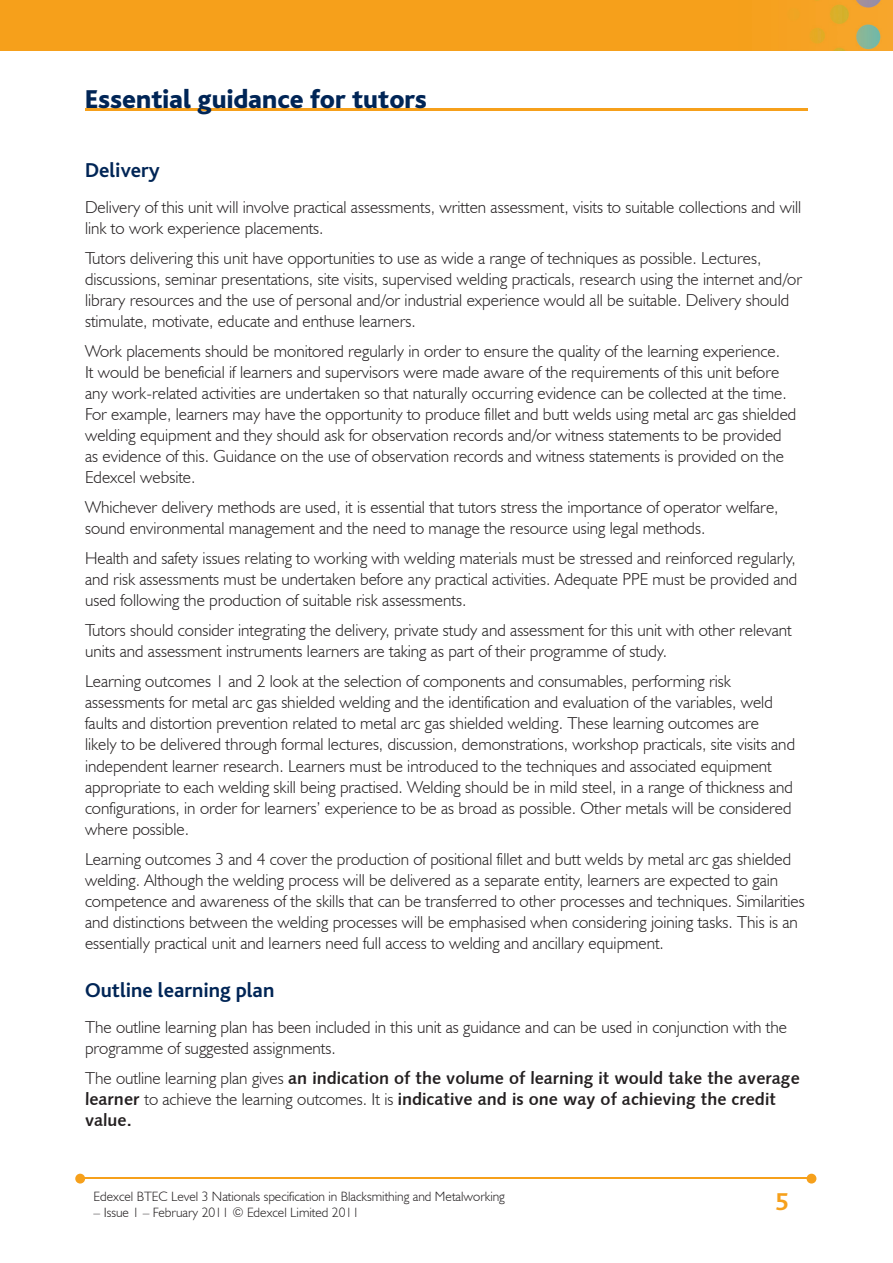
<style>
.page{position:relative;width:893px;height:1263px;background:#fff}
.page>*{position:absolute;margin:0;border:0;box-sizing:border-box;transform-origin:0 0}
.t1{font:800 27px "Bliss";color:#002556}
.t2{font:700 25.5px "Bliss";color:#f6a01b}
.t3{font:700 21px "Bliss";color:#002556}
.t4{font:300 17.25px/21px "Humanist 521 BT";color:#231f20}
.t5{font:17.25px/21px "Humanist 531 BT Bold A";color:#231f20}
.t6{font:300 13.5px "Humanist 521 BT";color:#231f20}
.s1{font-family:"Humanist 521 BT";font-weight:300}
</style>
<div class="page">
<img style="left:0;top:0;width:893px;height:51px">
<hr style="left:82px;top:1178px;width:728px;height:1px;background:#f6a01b">
<svg style="left:807px;top:1174px;width:9px;height:9px"></svg>
<svg style="left:75px;top:1174px;width:10px;height:9px"></svg>
<hr style="left:85px;top:108px;width:723px;height:2px;background:#f6a01b">
<h1 class="t1" style="left:85px;top:85px;width:344px">Essential guidance for tutors</h1>
<p class="t3" style="left:85px;top:160px;width:76px">Delivery</p>
<p class="t4" style="left:85px;top:197px;width:718px">Delivery of this unit will involve practical assessments, written assessment, visits to suitable collections and will link to work experience placements.</p>
<p class="t4" style="left:85px;top:248px;width:718px">Tutors delivering this unit have opportunities to use as wide a range of techniques as possible. Lectures, discussions, seminar presentations, site visits, supervised welding practicals, research using the internet and/or library resources and the use of personal and/or industrial experience would all be suitable. Delivery should stimulate, motivate, educate and enthuse learners.</p>
<p class="t4" style="left:85px;top:341px;width:713px">Work placements should be monitored regularly in order to ensure the quality of the learning experience.<br>It would be beneficial if learners and supervisors were made aware of the requirements of this unit before any work-related activities are undertaken so that naturally occurring evidence can be collected at the time.<br>For example, learners may have the opportunity to produce fillet and butt welds using metal arc gas shielded welding equipment and they should ask for observation records and/or witness statements to be provided as evidence of this. Guidance on the use of observation records and witness statements is provided on the Edexcel website.</p>
<p class="t4" style="left:85px;top:497px;width:695px">Whichever delivery methods are used, it is essential that tutors stress the importance of operator welfare, sound environmental management and the need to manage the resource using legal methods.</p>
<p class="t4" style="left:85px;top:548px;width:714px;text-align:justify">Health and safety issues relating to working with welding materials must be stressed and reinforced regularly, and risk assessments must be undertaken before any practical activities. Adequate PPE must be provided and used following the production of suitable risk assessments.</p>
<p class="t4" style="left:85px;top:620px;width:708px">Tutors should consider integrating the delivery, private study and assessment for this unit with other relevant units and assessment instruments learners are taking as part of their programme of study.</p>
<p class="t4" style="left:85px;top:671px;width:712px">Learning outcomes 1 and 2 look at the selection of components and consumables, performing risk assessments for metal arc gas shielded welding and the identification and evaluation of the variables, weld faults and distortion prevention related to metal arc gas shielded welding. These learning outcomes are likely to be delivered through formal lectures, discussion, demonstrations, workshop practicals, site visits and independent learner research. Learners must be introduced to the techniques and associated equipment appropriate to each welding skill being practised. Welding should be in mild steel, in a range of thickness and configurations, in order for learners’ experience to be as broad as possible. Other metals will be considered where possible.</p>
<p class="t4" style="left:85px;top:848px;width:721px">Learning outcomes 3 and 4 cover the production of positional fillet and butt welds by metal arc gas shielded welding. Although the welding process will be delivered as a separate entity, learners are expected to gain competence and awareness of the skills that can be transferred to other processes and techniques. Similarities and distinctions between the welding processes will be emphasised when considering joining tasks. This is an essentially practical unit and learners need full access to welding and ancillary equipment.</p>
<p class="t3" style="left:85px;top:979px;width:191px">Outline learning plan</p>
<p class="t4" style="left:85px;top:1016px;width:704px">The outline learning plan has been included in this unit as guidance and can be used in conjunction with the programme of suggested assignments.</p>
<p class="t5" style="left:85px;top:1067px;width:716px"><span class="s1">The outline learning plan gives</span> an indication of the volume of learning it would take the average learner <span class="s1">to achieve the learning outcomes. It is</span> indicative and is one way of achieving the credit value.</p>
<p class="t6" style="left:94px;top:1188px;width:413px">Edexcel BTEC Level 3 Nationals specification in Blacksmithing and Metalworking</p>
<p class="t6" style="left:94px;top:1204px;width:267px">– Issue 1 – February 2011 © Edexcel Limited 2011</p>
<h2 class="t2" style="left:775px;top:1189px;width:15px">5</h2>
</div>
